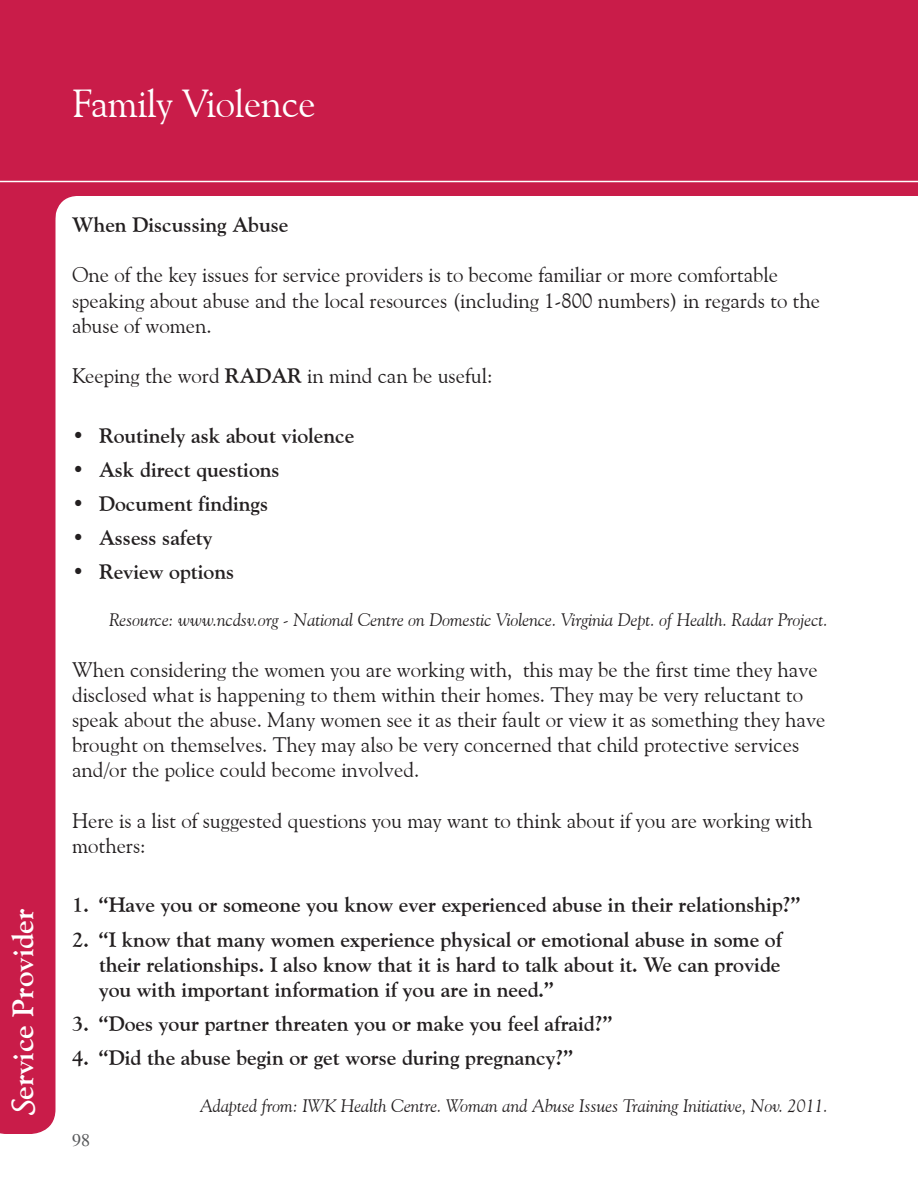
<style>
.page{position:relative;width:918px;height:1188px;background:#fff}
.page>*{position:absolute;margin:0;border:0;box-sizing:border-box;transform-origin:0 0}
.t1{font:39px "Goudy Old Style BT";letter-spacing:-.01em;color:#fff}
.t2{font:700 30px "Goudy Old Style BT";color:#fff}
.t3{font:21px/25.2px "Goudy Old Style BT";color:#231f20}
.t4{font:700 21px/25.2px "Goudy Old Style BT";color:#231f20;text-align:justify}
.t5{font:italic 18px "Goudy Old Style BT";color:#231f20}
.t6{font:18px "Times";color:#57585a}
.s1{font-family:"Lucida Handwriting";font-weight:400;font-style:italic}
.s2{font-weight:700}
</style>
<div class="page">
<div style="left:56px;top:0;width:862px;height:196px;background:#c91c49"></div>
<div style="left:0;top:0;width:56px;height:1134px;background:#c91c49"></div>
<div style="left:6px;top:112px;width:72px;height:107px;background:#c91c49;border-radius:24px"></div>
<div style="left:6px;top:111px;width:73px;height:109px;border:2px solid #c91c49;border-radius:24px"></div>
<hr style="left:0;top:181px;width:918px;height:1px;background:#fff">
<p class="t1" style="left:72px;top:79px;width:245px">Family Violence</p>
<p class="t2" style="left:5px;top:1117px;width:210px;rotate:-90deg"><span class="s1">S</span>ervice Provider</p>
<p class="t4" style="left:72px;top:212px;width:218px">When Discussing Abuse</p>
<p class="t3" style="left:72px;top:262px;width:750px">One of the key issues for service providers is to become familiar or more comfortable speaking about abuse and the local resources (including 1-800 numbers) in regards to the abuse of women.</p>
<p class="t3" style="left:72px;top:363px;width:422px">Keeping the word <span class="s2">RADAR</span> in mind can be useful:</p>
<p class="t4" style="left:72px;top:422px;width:284px">• Routinely ask about violence</p>
<p class="t4" style="left:72px;top:457px;width:209px">• Ask direct questions</p>
<p class="t4" style="left:72px;top:491px;width:198px">• Document findings</p>
<p class="t4" style="left:72px;top:525px;width:142px">• Assess safety</p>
<p class="t4" style="left:72px;top:559px;width:164px">• Review options</p>
<p class="t5" style="left:109px;top:609px;width:720px">Resource: www.ncdsv.org - National Centre on Domestic Violence. Virginia Dept. of Health. Radar Project.</p>
<p class="t3" style="left:72px;top:656px;width:755px">When considering the women you are working with, this may be the first time they have disclosed what is happening to them within their homes. They may be very reluctant to speak about the abuse. Many women see it as their fault or view it as something they have brought on themselves. They may also be very concerned that child protective services and/or the police could become involved.</p>
<p class="t3" style="left:72px;top:808px;width:742px">Here is a list of suggested questions you may want to think about if you are working with mothers:</p>
<p class="t4" style="left:72px;top:892px;width:730px">1. “Have you or someone you know ever experienced abuse in their relationship?”</p>
<p class="t4" style="left:99px;top:926px;width:685px;text-indent:-27px">2. “I know that many women experience physical or emotional abuse in some of their relationships. I also know that it is hard to talk about it. We can provide you with important information if you are in need.”</p>
<p class="t4" style="left:72px;top:1011px;width:542px">3. “Does your partner threaten you or make you feel afraid?”</p>
<p class="t4" style="left:72px;top:1045px;width:503px">4. “Did the abuse begin or get worse during pregnancy?”</p>
<p class="t5" style="left:200px;top:1095px;width:629px">Adapted from: IWK Health Centre. Woman and Abuse Issues Training Initiative, Nov. 2011.</p>
<p class="t6" style="left:72px;top:1130px;width:19px">98</p>
</div>
